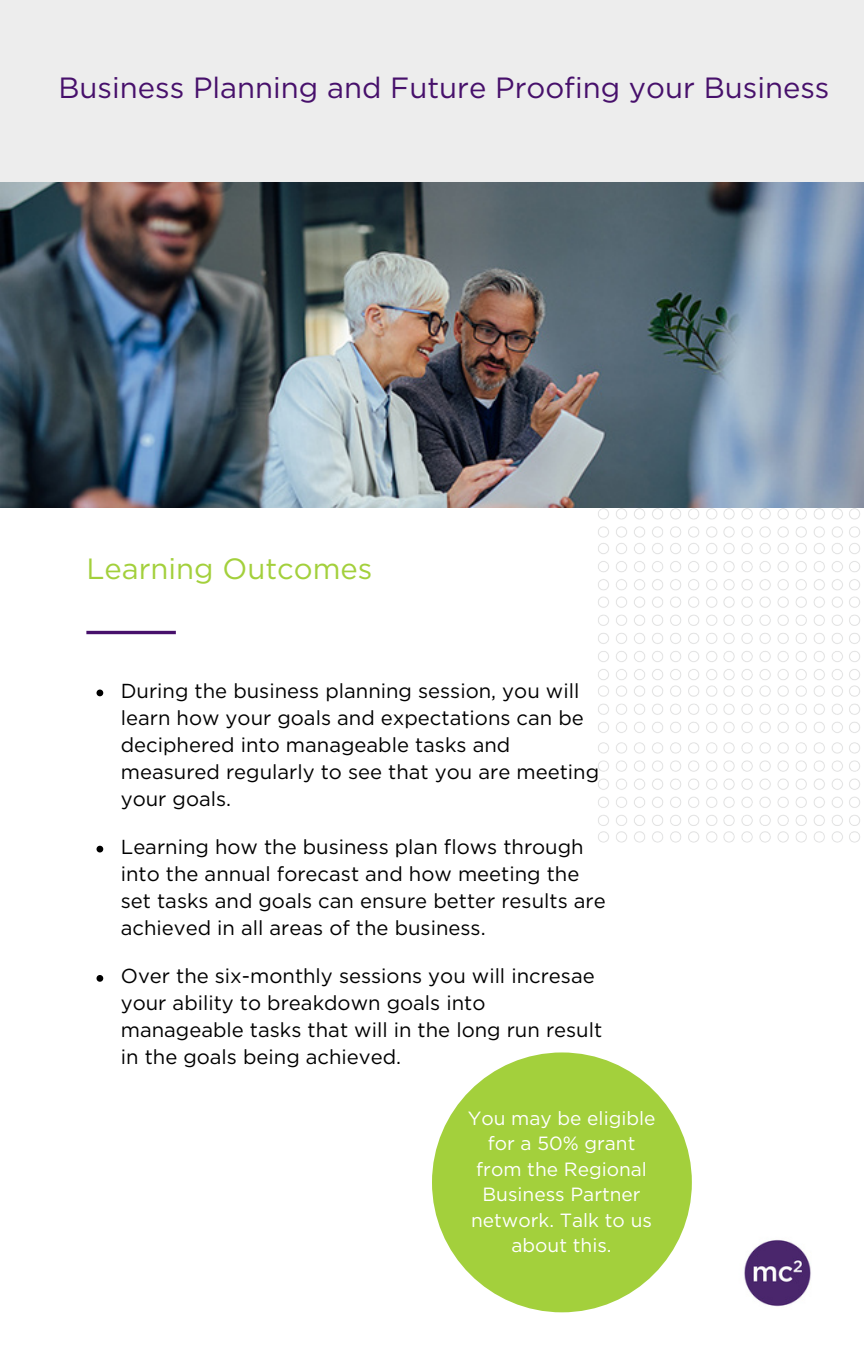
<style>
.page{position:relative;width:864px;height:1350px;background:#fff}
.page>*{position:absolute;margin:0;border:0;box-sizing:border-box;transform-origin:0 0}
.t1{font:29.25px "Gotham";color:#47106b}
.t2{font:29.25px "Gotham";color:#a3d03c}
.t3{font:20.25px/27px "Gotham";color:#000}
.t4{font:19.12px/25.4px "Gotham";color:#fff;text-align:center}
</style>
<div class="page">
<img style="left:590px;top:507px;width:274px;height:336px">
<img style="left:0;top:182px;width:864px;height:325px">
<div style="left:0;top:0;width:864px;height:182px;background:#ededed"></div>
<hr style="left:86px;top:631px;width:90px;height:3px;background:#47106b">
<svg style="left:97px;top:690px;width:6px;height:6px"></svg>
<div style="left:432px;top:1052px;width:260px;height:260px;background:#a3d03c;border-radius:50%"></div>
<img style="left:744px;top:1239px;width:67px;height:68px">
<svg style="left:97px;top:846px;width:6px;height:6px"></svg>
<svg style="left:97px;top:975px;width:6px;height:7px"></svg>
<h1 class="t1" style="left:58px;top:71px;width:773px">Business Planning and Future Proofing your Business</h1>
<h1 class="t2" style="left:86px;top:552px;width:288px">Learning Outcomes</h1>
<p class="t3" style="left:121px;top:677px;width:480px">During the business planning session, you will learn how your goals and expectations can be deciphered into manageable tasks and measured regularly to see that you are meeting your goals.</p>
<p class="t3" style="left:121px;top:833px;width:486px">Learning how the business plan flows through into the annual forecast and how meeting the set tasks and goals can ensure better results are achieved in all areas of the business.</p>
<p class="t3" style="left:121px;top:962px;width:483px">Over the six-monthly sessions you will incresae your ability to breakdown goals into manageable tasks that will in the long run result in the goals being achieved.</p>
<p class="t4" style="left:468px;top:1105px;width:189px">You may be eligible for a 50% grant from the Regional<br>Business Partner network. Talk to us about this.</p>
</div>
